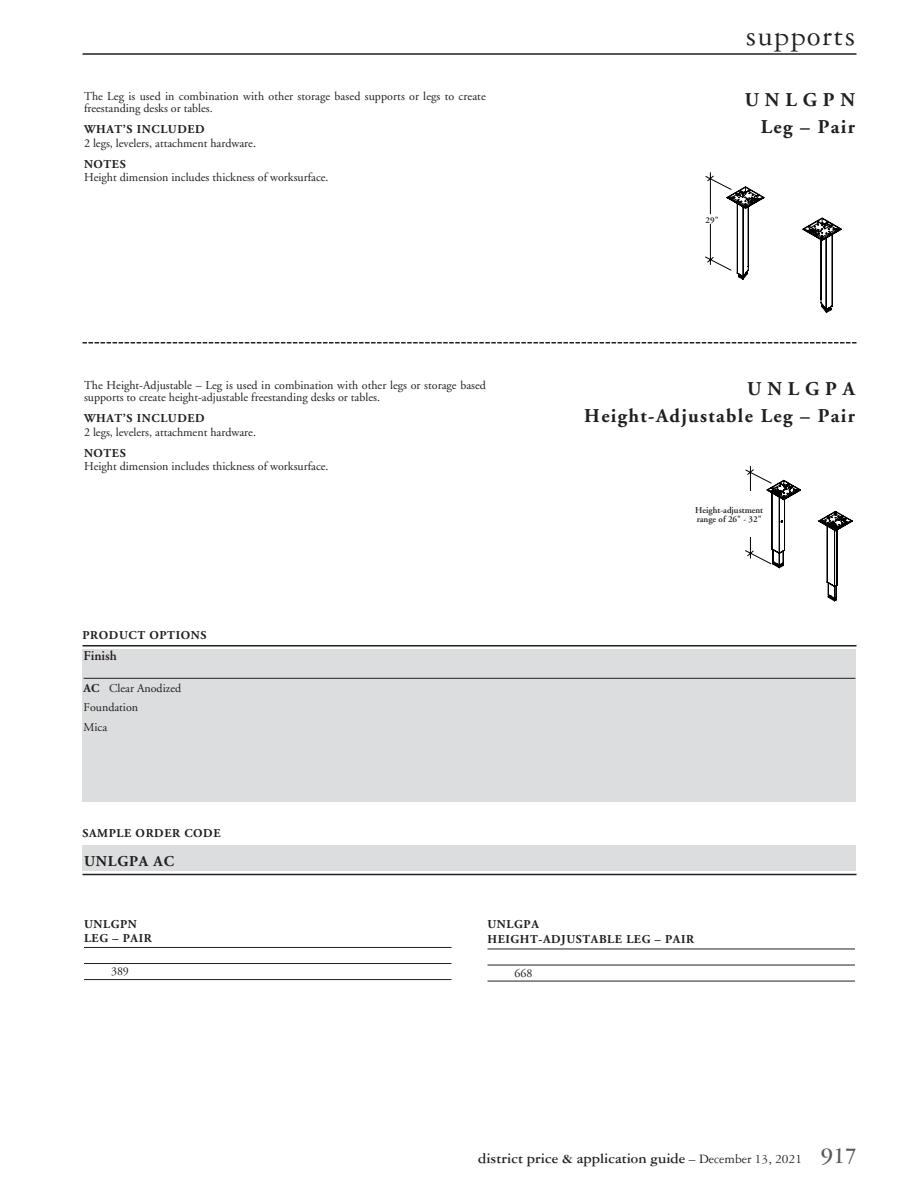
<style>
.page{position:relative;width:918px;height:1188px;background:#fff}
.page>*{position:absolute;margin:0;border:0;box-sizing:border-box;transform-origin:0 0}
.t1{font:30px "Garamond Three";letter-spacing:.05em;color:#231f20}
.t2{font:700 19.5px/27px "Adobe Garamond";letter-spacing:.07em;color:#231f20;text-align:right}
.t3{font:700 19.5px/27px "Adobe Garamond";letter-spacing:.185em;color:#231f20;text-align:right}
.t4{font:700 15px "Garamond Three";color:#231f20}
.t5{font:700 15px "Adobe Garamond";letter-spacing:.05em;color:#231f20}
.t6{font:600 13.5px "Adobe Garamond";color:#231f20}
.t7{font:12px/12px "Adobe Garamond";color:#231f20}
.t8{font:700 12px/13.5px "Adobe Garamond";letter-spacing:.05em;color:#231f20}
.t9{font:600 9px/9px "Adobe Garamond";color:#231f20}
.s1{font-weight:700}
.s2{font-weight:400;font-size:13.5px}
.s3{font-size:24px;color:#58595b}
</style>
<div class="page">
<hr style="left:82px;top:53px;width:774px;height:2px;background:#231f20">
<div style="left:82px;top:650px;width:774px;height:152px;background:#dcddde"></div>
<hr style="left:84px;top:678px;width:771px;height:1px;background:#231f20">
<hr style="left:82px;top:645px;width:774px;height:1px;background:#231f20">
<svg style="left:705px;top:172px;width:136px;height:141px"></svg>
<div style="left:704px;top:214px;width:16px;height:10px;background:#fff"></div>
<hr style="left:82px;top:874px;width:774px;height:1px;background:#231f20">
<div style="left:82px;top:845px;width:774px;height:26px;background:#dcddde"></div>
<hr style="left:84px;top:947px;width:368px;height:1px;background:#231f20">
<hr style="left:84px;top:963px;width:368px;height:1px;background:#231f20">
<hr style="left:84px;top:979px;width:368px;height:1px;background:#231f20">
<hr style="left:488px;top:949px;width:367px;height:1px;background:#231f20">
<hr style="left:488px;top:965px;width:367px;height:1px;background:#231f20">
<hr style="left:488px;top:981px;width:367px;height:1px;background:#231f20">
<svg style="left:82px;top:342px;width:774px;height:2px;background:#828081"></svg>
<svg style="left:745px;top:466px;width:107px;height:135px"></svg>
<div style="left:694px;top:491px;width:70px;height:46px;background:#fff"></div>
<p class="t7" style="left:84px;top:91px;width:403px">The Leg is used in combination with other storage based supports or legs to create freestanding desks or tables.</p>
<p class="t8" style="left:84px;top:123px;width:122px">WHAT’S INCLUDED</p>
<p class="t7" style="left:84px;top:137px;width:172px">2 legs, levelers, attachment hardware.</p>
<p class="t8" style="left:84px;top:157px;width:43px">NOTES</p>
<p class="t7" style="left:84px;top:172px;width:244px">Height dimension includes thickness of worksurface.</p>
<p class="t7" style="left:84px;top:380px;width:403px">The Height-Adjustable – Leg is used in combination with other legs or storage based supports to create height-adjustable freestanding desks or tables.</p>
<p class="t8" style="left:84px;top:412px;width:122px">WHAT’S INCLUDED</p>
<p class="t7" style="left:84px;top:426px;width:172px">2 legs, levelers, attachment hardware.</p>
<p class="t8" style="left:84px;top:446px;width:43px">NOTES</p>
<p class="t7" style="left:84px;top:461px;width:244px">Height dimension includes thickness of worksurface.</p>
<p class="t8" style="left:82px;top:628px;width:125px">PRODUCT OPTIONS</p>
<p class="t6" style="left:84px;top:649px;width:35px">Finish</p>
<p class="t7" style="left:84px;top:679px;width:99px;line-height:19.5px"><span class="s1">AC</span> Clear Anodized<br>Foundation<br>Mica</p>
<p class="t8" style="left:82px;top:826px;width:140px">SAMPLE ORDER CODE</p>
<p class="t5" style="left:84px;top:853px;width:92px">UNLGPA AC</p>
<h1 class="t1" style="left:746px;top:20px;width:110px">supports</h1>
<h2 class="t3" style="left:745px;top:86px;width:112px">UNLGPN<br>Leg – Pair</h2>
<p class="t9" style="left:706px;top:216px;width:15px">29"</p>
<h2 class="t2" style="left:584px;top:375px;width:272px">UNLGPA<br>Height-Adjustable Leg – Pair</h2>
<p class="t9" style="left:695px;top:506px;width:70px">Height-adjustment range of 26" - 32"</p>
<p class="t8" style="left:84px;top:918px;width:69px">UNLGPN<br>LEG – PAIR</p>
<p class="t7" style="left:111px;top:966px;width:19px">389</p>
<p class="t8" style="left:488px;top:917px;width:208px;line-height:15px">UNLGPA<br>HEIGHT-ADJUSTABLE LEG – PAIR</p>
<p class="t7" style="left:515px;top:967px;width:19px">668</p>
<p class="t4" style="left:478px;top:1150px;width:381px">district price &amp; application guide <span class="s2">– December 13, 2021</span> <span class="s3">917</span></p>
</div>
